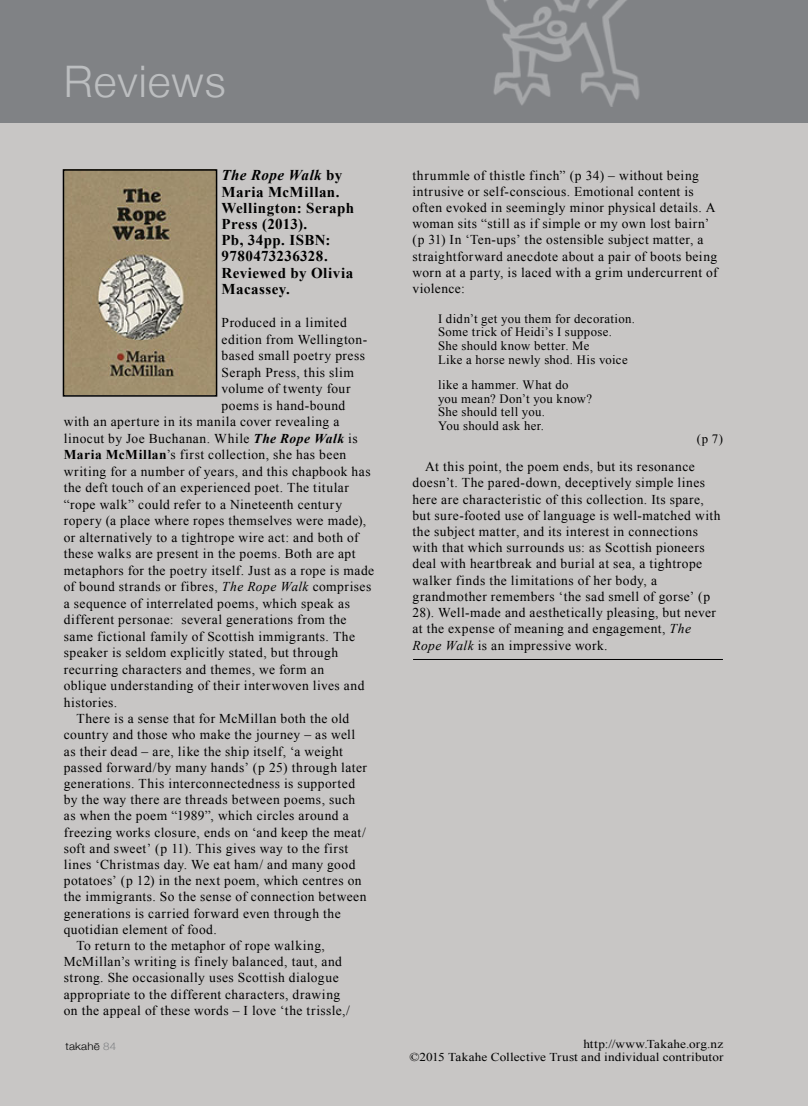
<style>
.page{position:relative;width:808px;height:1106px;background:#c8c6c5}
.page>*{position:absolute;margin:0;border:0;box-sizing:border-box;transform-origin:0 0}
.t1{font:300 43.5px "Helvetica Neue";letter-spacing:.025em;color:#bcbec0}
.t2{font:700 15px/16.2px "Times New Roman";letter-spacing:.03em;color:#000}
.t3{font:13.5px/16.2px "Times New Roman";letter-spacing:.035em;color:#000}
.t4{font:12.75px/13.5px "Times New Roman";letter-spacing:.025em;color:#000}
.t5{font:12px/13.5px "Times New Roman";letter-spacing:.015em;color:#000;text-align:right;scale:1.1 1}
.t6{font:300 10.5px "Helvetica Neue";letter-spacing:.02em;color:#000;scale:1.1 1}
.s1{font-style:italic}
.s2{font-weight:700;font-style:italic}
.s3{font-weight:700}
.s4{color:#808285}
</style>
<div class="page">
<div style="left:0;top:0;width:808px;height:122px;background:#808285"></div>
<img style="left:486px;top:0;width:154px;height:107px">
<img style="left:66px;top:172px;width:148px;height:221px">
<div style="left:63px;top:169px;width:154px;height:227px;border:2px solid #000"></div>
<hr style="left:413px;top:659px;width:310px;height:1px;background:#000">
<h1 class="t1" style="left:64px;top:46px;width:164px">Reviews</h1>
<p class="t2" style="left:222px;top:167px;width:134px"><span class="s1">The Rope Walk</span> by<br>Maria McMillan.<br>Wellington: Seraph<br>Press (2013).<br>Pb, 34pp. ISBN:<br>9780473236328.<br>Reviewed by Olivia<br>Macassey.</p>
<p class="t3" style="left:222px;top:314px;width:127px">Produced in a limited</p>
<p class="t3" style="left:222px;top:331px;width:147px">edition from Wellington-</p>
<p class="t3" style="left:222px;top:347px;width:145px">based small poetry press</p>
<p class="t3" style="left:222px;top:364px;width:134px">Seraph Press, this slim</p>
<p class="t3" style="left:222px;top:380px;width:130px">volume of twenty four</p>
<p class="t3" style="left:222px;top:397px;width:125px">poems is hand-bound</p>
<p class="t3" style="left:64px;top:413px;width:277px">with an aperture in its manila cover revealing a</p>
<p class="t3" style="left:64px;top:430px;width:295px">linocut by Joe Buchanan. While <span class="s2">The Rope Walk</span> is</p>
<p class="t3" style="left:64px;top:446px;width:284px"><span class="s3">Maria McMillan</span>’s first collection, she has been</p>
<p class="t3" style="left:64px;top:463px;width:308px">writing for a number of years, and this chapbook has</p>
<p class="t3" style="left:64px;top:479px;width:287px">the deft touch of an experienced poet. The titular</p>
<p class="t3" style="left:64px;top:496px;width:280px">“rope walk” could refer to a Nineteenth century</p>
<p class="t3" style="left:64px;top:512px;width:304px">ropery (a place where ropes themselves were made),</p>
<p class="t3" style="left:64px;top:529px;width:296px">or alternatively to a tightrope wire act: and both of</p>
<p class="t3" style="left:64px;top:545px;width:293px">these walks are present in the poems. Both are apt</p>
<p class="t3" style="left:64px;top:562px;width:312px">metaphors for the poetry itself. Just as a rope is made</p>
<p class="t3" style="left:64px;top:578px;width:309px">of bound strands or fibres, <span class="s1">The Rope Walk</span> comprises</p>
<p class="t3" style="left:64px;top:595px;width:288px">a sequence of interrelated poems, which speak as</p>
<p class="t3" style="left:64px;top:611px;width:284px">different personae: several generations from the</p>
<p class="t3" style="left:64px;top:628px;width:293px">same fictional family of Scottish immigrants. The</p>
<p class="t3" style="left:64px;top:644px;width:276px">speaker is seldom explicitly stated, but through</p>
<p class="t3" style="left:64px;top:661px;width:262px">recurring characters and themes, we form an</p>
<p class="t3" style="left:64px;top:677px;width:302px">oblique understanding of their interwoven lives and</p>
<p class="t3" style="left:64px;top:694px;width:55px">histories.</p>
<p class="t3" style="left:77px;top:710px;width:274px">There is a sense that for McMillan both the old</p>
<p class="t3" style="left:64px;top:726px;width:293px">country and those who make the journey – as well</p>
<p class="t3" style="left:64px;top:742px;width:281px">as their dead – are, like the ship itself, ‘a weight</p>
<p class="t3" style="left:64px;top:759px;width:305px">passed forward/by many hands’ (p 25) through later</p>
<p class="t3" style="left:64px;top:775px;width:293px">generations. This interconnectedness is supported</p>
<p class="t3" style="left:64px;top:791px;width:293px">by the way there are threads between poems, such</p>
<p class="t3" style="left:64px;top:807px;width:286px">as when the poem “1989”, which circles around a</p>
<p class="t3" style="left:64px;top:823px;width:303px">freezing works closure, ends on ‘and keep the meat/</p>
<p class="t3" style="left:64px;top:840px;width:286px">soft and sweet’ (p 11). This gives way to the first</p>
<p class="t3" style="left:64px;top:856px;width:293px">lines ‘Christmas day. We eat ham/ and many good</p>
<p class="t3" style="left:64px;top:872px;width:299px">potatoes’ (p 12) in the next poem, which centres on</p>
<p class="t3" style="left:64px;top:888px;width:304px">the immigrants. So the sense of connection between</p>
<p class="t3" style="left:64px;top:904px;width:278px">generations is carried forward even through the</p>
<p class="t3" style="left:64px;top:921px;width:155px">quotidian element of food.</p>
<p class="t3" style="left:77px;top:937px;width:250px">To return to the metaphor of rope walking,</p>
<p class="t3" style="left:64px;top:953px;width:280px">McMillan’s writing is finely balanced, taut, and</p>
<p class="t3" style="left:64px;top:969px;width:276px">strong. She occasionally uses Scottish dialogue</p>
<p class="t3" style="left:64px;top:985px;width:278px">appropriate to the different characters, drawing</p>
<p class="t3" style="left:64px;top:1002px;width:288px">on the appeal of these words – I love ‘the trissle,/</p>
<p class="t6" style="left:65px;top:1037px;width:48px">takahē <span class="s4">84</span></p>
<p class="t3" style="left:412px;top:167px;width:306px">thrummle of thistle finch” (p 34) – without being intrusive or self-conscious. Emotional content is often evoked in seemingly minor physical details. A woman sits “still as if simple or my own lost bairn’ (p 31) In ‘Ten-ups’ the ostensible subject matter, a straightforward anecdote about a pair of boots being worn at a party, is laced with a grim undercurrent of violence:</p>
<p class="t4" style="left:438px;top:312px;width:199px">I didn’t get you them for decoration.<br>Some trick of Heidi’s I suppose.<br>She should know better. Me<br>Like a horse newly shod. His voice</p>
<p class="t4" style="left:438px;top:378px;width:156px">like a hammer. What do<br>you mean? Don’t you know?<br>She should tell you.<br>You should ask her.</p>
<p class="t4" style="left:697px;top:432px;width:28px">(p 7)</p>
<p class="t3" style="left:412px;top:458px;width:310px;text-indent:13px">At this point, the poem ends, but its resonance doesn’t. The pared-down, deceptively simple lines here are characteristic of this collection. Its spare, but sure-footed use of language is well-matched with the subject matter, and its interest in connections with that which surrounds us: as Scottish pioneers deal with heartbreak and burial at sea, a tightrope walker finds the limitations of her body, a grandmother remembers ‘the sad smell of gorse’ (p 28). Well-made and aesthetically pleasing, but never at the expense of meaning and engagement, <span class="s1">The Rope Walk</span> is an impressive work.</p>
<p class="t5" style="left:409px;top:1036px;width:287px">http://www.Takahe.org.nz<br>©2015 Takahe Collective Trust and individual contributor</p>
</div>
